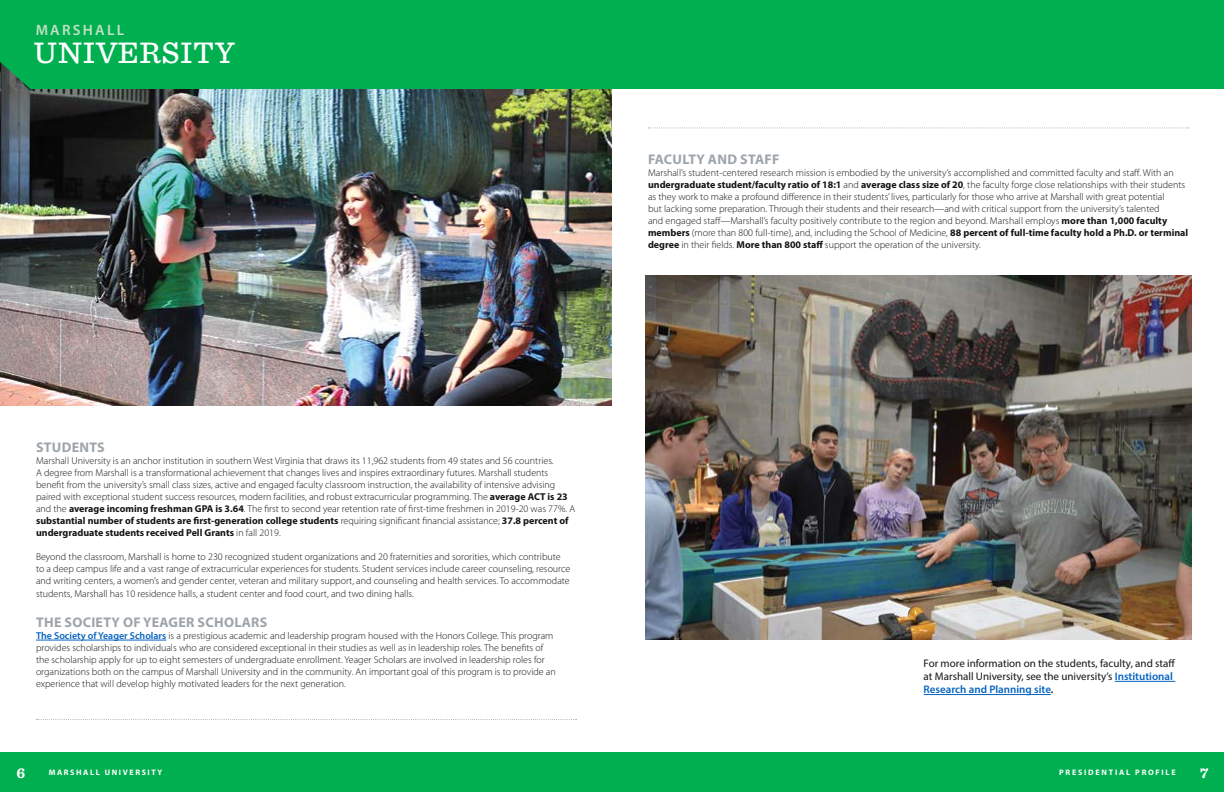
<style>
.page{position:relative;width:1224px;height:792px;background:#fff}
.page>*{position:absolute;margin:0;border:0;box-sizing:border-box;transform-origin:0 0}
.t1{font:500 31px "Sentinel";letter-spacing:.02em;color:#fff}
.t2{font:600 15px "Myriad Pro";letter-spacing:.15em;color:#c2e1c3}
.t3{font:700 15px "Sentinel";color:#fff}
.t4{font:700 14px "Myriad Pro";letter-spacing:.02em;color:#9da5ab}
.t5{font:11px/13.2px "Myriad Pro";color:#151515}
.t6{font:300 10px/12px "Myriad Pro";color:#151515}
.t7{font:700 8px "Myriad Pro";letter-spacing:.215em;color:#fff}
.s1{font-weight:700}
.s2{font-weight:600;color:#0563c1}
.s3{font-weight:600}
</style>
<div class="page">
<div style="left:0;top:752px;width:1224px;height:40px;background:#00af50"></div>
<svg style="left:36px;top:719px;width:541px;height:1px"></svg>
<svg style="left:648px;top:127px;width:541px;height:1px"></svg>
<hr style="left:36px;top:640px;width:130px;height:1px;background:#0563c1">
<hr style="left:1115px;top:681px;width:60px;height:1px;background:#0563c1">
<hr style="left:924px;top:694px;width:127px;height:1px;background:#0563c1">
<img style="left:0;top:89px;width:611px;height:317px">
<div style="left:0;top:0;width:613px;height:89px;background:#00af50"></div>
<div style="left:613px;top:0;width:611px;height:89px;background:#00af50"></div>
<img style="left:645px;top:276px;width:547px;height:364px">
<p class="t2" style="left:36px;top:20px;width:90px">MARSHALL</p>
<p class="t1" style="left:34px;top:29px;width:203px">UNIVERSITY</p>
<h3 class="t4" style="left:648px;top:150px;width:133px">FACULTY AND STAFF</h3>
<p class="t6" style="left:648px;top:166px;width:542px">Marshall’s student-centered research mission is embodied by the university’s accomplished and committed faculty and staf. With an <span class="s1">undergraduate student/faculty ratio of 18:1</span> and <span class="s1">average class size of 20</span>, the faculty forge close relationships with their students as they work to make a profound diference in their students’ lives, particularly for those who arrive at Marshall with great potential<br>but lacking some preparation. Through their students and their research—and with critical support from the university’s talented<br>and engaged staf—Marshall’s faculty positively contribute to the region and beyond. Marshall employs <span class="s1">more than 1,000 faculty members</span> (more than 800 full-time), and, including the School of Medicine, <span class="s1">88 percent of full-time faculty hold a Ph.D. or terminal degree</span> in their felds. <span class="s1">More than 800 staf</span> support the operation of the university.</p>
<h3 class="t4" style="left:36px;top:438px;width:70px">STUDENTS</h3>
<p class="t6" style="left:36px;top:454px;width:541px">Marshall University is an anchor institution in southern West Virginia that draws its 11,962 students from 49 states and 56 countries.<br>A degree from Marshall is a transformational achievement that changes lives and inspires extraordinary futures. Marshall students beneft from the university’s small class sizes, active and engaged faculty classroom instruction, the availability of intensive advising paired with exceptional student success resources, modern facilities, and robust extracurricular programming. The <span class="s1">average ACT is 23 </span>and the <span class="s1">average incoming freshman GPA is 3.64</span>. The frst to second year retention rate of frst-time freshmen in 2019-20 was 77%. A <span class="s1">substantial number of students are frst-generation college students</span> requiring signifcant fnancial assistance; <span class="s1">37.8 percent of undergraduate students received Pell Grants</span> in fall 2019.</p>
<p class="t6" style="left:36px;top:550px;width:536px">Beyond the classroom, Marshall is home to 230 recognized student organizations and 20 fraternities and sororities, which contribute to a deep campus life and a vast range of extracurricular experiences for students. Student services include career counseling, resource and writing centers, a women’s and gender center, veteran and military support, and counseling and health services. To accommodate</p>
<p class="t6" style="left:36px;top:588px;width:379px">students, Marshall has 10 residence halls, a student center and food court, and two dining halls.</p>
<h3 class="t4" style="left:36px;top:613px;width:233px">THE SOCIETY OF YEAGER SCHOLARS</h3>
<p class="t6" style="left:36px;top:630px;width:521px"><span class="s2">The Society of Yeager Scholars</span> is a prestigious academic and leadership program housed with the Honors College. This program provides scholarships to individuals who are considered exceptional in their studies as well as in leadership roles. The benefts of the scholarship apply for up to eight semesters of undergraduate enrollment. Yeager Scholars are involved in leadership roles for organizations both on the campus of Marshall University and in the community. An important goal of this program is to provide an experience that will develop highly motivated leaders for the next generation.</p>
<p class="t5" style="left:924px;top:657px;width:253px">For more information on the students, faculty, and staf at Marshall University, see the university’s <span class="s2">Institutional<br>Research and Planning site</span><span class="s3">.</span></p>
<h2 class="t3" style="left:17px;top:761px;width:10px">6</h2>
<p class="t7" style="left:49px;top:767px;width:115px">MARSHALL UNIVERSITY</p>
<p class="t7" style="left:1059px;top:767px;width:118px">PRESIDENTIAL PROFILE</p>
<h2 class="t3" style="left:1200px;top:761px;width:10px">7</h2>
</div>
